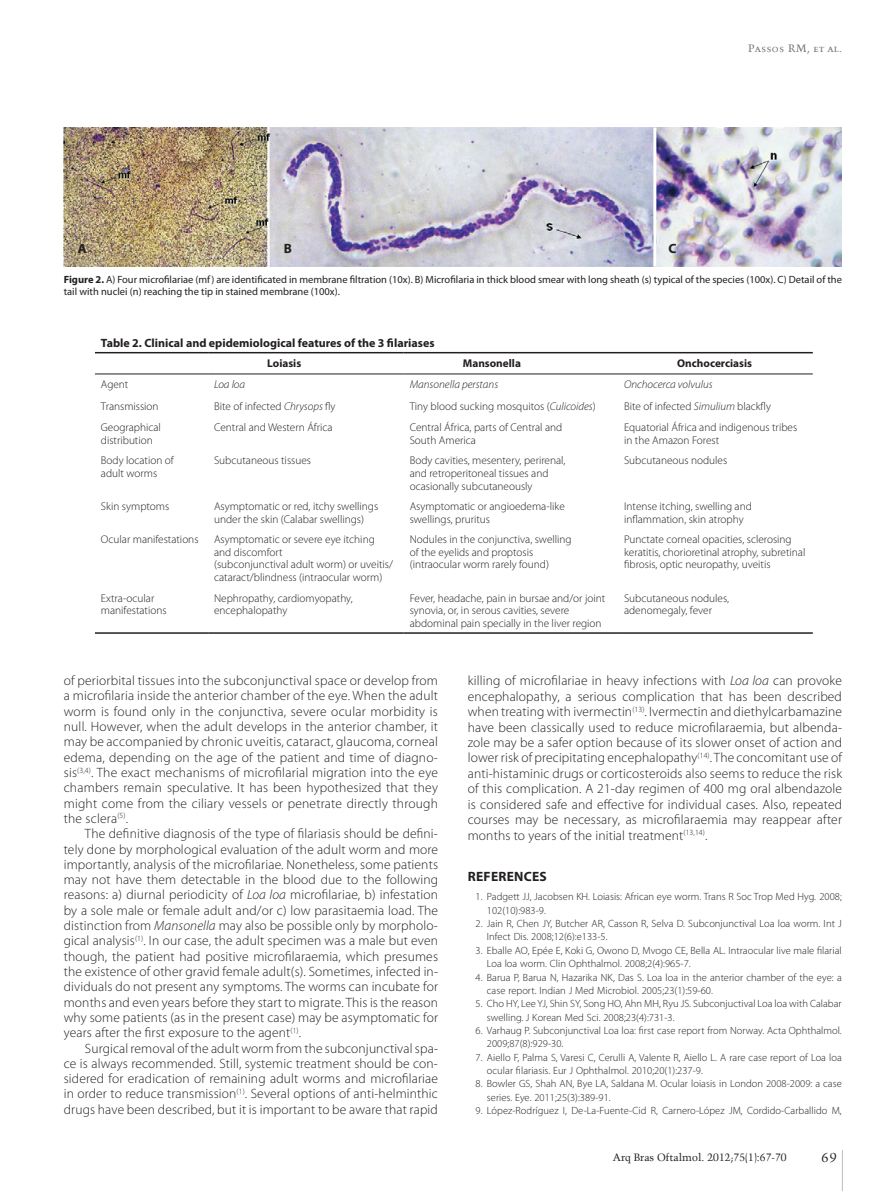
<style>
.page{position:relative;width:893px;height:1191px;background:#fff}
.page>*{position:absolute;margin:0;border:0;box-sizing:border-box;transform-origin:0 0}
.t1{font:300 13.5px/15.3px "Myriad Pro";letter-spacing:.01em;color:#231f20;text-align:justify}
.t2{font:700 13.5px "Myriad Pro";letter-spacing:.02em;color:#231f20}
.t3{font:12.75px "Trump Mediaeval LT Std";color:#231f20}
.t4{font:700 12px "Myriad Pro";color:#231f20}
.t5{font:300 11.25px/12.8px "Myriad Pro";color:#231f20}
.t6{font:italic 300 11.25px "Myriad Pro";color:#231f20}
.t7{font:700 11.25px "Myriad Pro";color:#231f20}
.t8{font:300 10.5px/13.4px "Myriad Pro";letter-spacing:.005em;color:#231f20}
.t9{font:10.5px/12px "Myriad Pro";color:#231f20}
.t10{font:10.5px "Trump Mediaeval LT Std";color:#231f20}
.t11{font:10.5px "Trump Mediaeval LT Std";letter-spacing:.05em;color:#6c6d70}
.s1{font-weight:700}
.s2{font-style:italic}
</style>
<div class="page">
<hr style="left:842px;top:1150px;width:1px;height:41px;background:#bcbdc0">
<img style="left:64px;top:128px;width:777px;height:139px">
<hr style="left:653px;top:128px;width:3px;height:139px;background:#fff">
<hr style="left:95px;top:373px;width:113px;height:1px;background:#231f20">
<hr style="left:208px;top:373px;width:196px;height:1px;background:#231f20">
<hr style="left:404px;top:373px;width:214px;height:1px;background:#231f20">
<hr style="left:618px;top:373px;width:195px;height:1px;background:#231f20">
<hr style="left:95px;top:632px;width:113px;height:2px;background:#231f20">
<hr style="left:208px;top:632px;width:196px;height:2px;background:#231f20">
<hr style="left:404px;top:632px;width:214px;height:2px;background:#231f20">
<hr style="left:618px;top:632px;width:195px;height:2px;background:#231f20">
<hr style="left:95px;top:352px;width:113px;height:1px;background:#231f20">
<hr style="left:208px;top:352px;width:196px;height:1px;background:#231f20">
<hr style="left:404px;top:352px;width:214px;height:1px;background:#231f20">
<hr style="left:618px;top:352px;width:195px;height:1px;background:#231f20">
<p class="t11" style="left:748px;top:42px;width:95px">Passos RM, et al.</p>
<p class="t2" style="left:78px;top:240px;width:10px">A</p>
<p class="t2" style="left:284px;top:240px;width:10px">B</p>
<p class="t2" style="left:668px;top:240px;width:10px">C</p>
<p class="t9" style="left:64px;top:274px;width:780px"><span class="s1">Figure 2.</span> A) Four microfilariae (mf) are identificated in membrane filtration (10x). B) Microfilaria in thick blood smear with long sheath (s) typical of the species (100x). C) Detail of the tail with nuclei (n) reaching the tip in stained membrane (100x).</p>
<p class="t4" style="left:101px;top:335px;width:335px">Table 2. Clinical and epidemiological features of the 3 filariases</p>
<p class="t7" style="left:267px;top:356px;width:36px">Loiasis</p>
<p class="t7" style="left:463px;top:356px;width:60px">Mansonella</p>
<p class="t7" style="left:677px;top:356px;width:76px">Onchocerciasis</p>
<p class="t5" style="left:101px;top:378px;width:29px">Agent</p>
<p class="t6" style="left:214px;top:379px;width:33px">Loa loa</p>
<p class="t6" style="left:410px;top:379px;width:90px">Mansonella perstans</p>
<p class="t6" style="left:624px;top:379px;width:90px">Onchocerca volvulus</p>
<p class="t5" style="left:101px;top:400px;width:59px">Transmission</p>
<p class="t5" style="left:214px;top:400px;width:123px">Bite of infected <span class="s2">Chrysops</span> fly</p>
<p class="t5" style="left:410px;top:400px;width:188px">Tiny blood sucking mosquitos (<span class="s2">Culicoides</span>)</p>
<p class="t5" style="left:624px;top:400px;width:148px">Bite of infected <span class="s2">Simulium</span> blackfly</p>
<p class="t5" style="left:101px;top:421px;width:62px">Geographical distribution</p>
<p class="t5" style="left:214px;top:421px;width:120px">Central and Western África</p>
<p class="t5" style="left:410px;top:421px;width:154px">Central África, parts of Central and<br>South America</p>
<p class="t5" style="left:624px;top:421px;width:175px">Equatorial África and indigenous tribes in the Amazon Forest</p>
<p class="t5" style="left:101px;top:454px;width:74px">Body location of adult worms</p>
<p class="t5" style="left:214px;top:454px;width:98px">Subcutaneous tissues</p>
<p class="t5" style="left:410px;top:454px;width:157px">Body cavities, mesentery, perirenal, and retroperitoneal tissues and ocasionally subcutaneously</p>
<p class="t5" style="left:624px;top:454px;width:105px">Subcutaneous nodules</p>
<p class="t5" style="left:101px;top:500px;width:70px">Skin symptoms</p>
<p class="t5" style="left:214px;top:500px;width:166px">Asymptomatic or red, itchy swellings under the skin (Calabar swellings)</p>
<p class="t5" style="left:410px;top:500px;width:157px">Asymptomatic or angioedema-like swellings, pruritus</p>
<p class="t5" style="left:624px;top:500px;width:129px">Intense itching, swelling and inflammation, skin atrophy</p>
<p class="t5" style="left:101px;top:533px;width:99px">Ocular manifestations</p>
<p class="t5" style="left:214px;top:533px;width:180px">Asymptomatic or severe eye itching and discomfort<br>(subconjunctival adult worm) or uveitis/ cataract/blindness (intraocular worm)</p>
<p class="t5" style="left:410px;top:533px;width:164px">Nodules in the conjunctiva, swelling of the eyelids and proptosis (intraocular worm rarely found)</p>
<p class="t5" style="left:624px;top:533px;width:183px">Punctate corneal opacities, sclerosing keratitis, chorioretinal atrophy, subretinal fibrosis, optic neuropathy, uveitis</p>
<p class="t5" style="left:101px;top:591px;width:67px">Extra-ocular manifestations</p>
<p class="t5" style="left:214px;top:591px;width:140px">Nephropathy, cardiomyopathy, encephalopathy</p>
<p class="t5" style="left:410px;top:591px;width:197px">Fever, headache, pain in bursae and/or joint synovia, or, in serous cavities, severe abdominal pain specially in the liver region</p>
<p class="t5" style="left:624px;top:591px;width:107px">Subcutaneous nodules, adenomegaly, fever</p>
<p class="t1" style="left:64px;top:673px;width:376px">of periorbital tissues into the subconjunctival space or develop from a microfilaria inside the anterior chamber of the eye. When the adult worm is found only in the conjunctiva, severe ocular morbidity is null. However, when the adult develops in the anterior chamber, it may be accompanied by chronic uveitis, cataract, glaucoma, corneal edema, depending on the age of the patient and time of diagno&shy;sis<sup>(3,4)</sup>. The exact mechanisms of microfilarial migration into the eye chambers remain speculative. It has been hypothesized that they might come from the ciliary vessels or penetrate directly through the sclera<sup>(5)</sup>.</p>
<p class="t1" style="left:64px;top:826px;width:376px;text-indent:21px">The definitive diagnosis of the type of filariasis should be defini&shy;tely done by morphological evaluation of the adult worm and more importantly, analysis of the microfilariae. Nonetheless, some patients may not have them detectable in the blood due to the following reasons: a) diurnal periodicity of <span class="s2">Loa loa</span> microfilariae, b) infestation by a sole male or female adult and/or c) low parasitaemia load. The distinction from <span class="s2">Mansonella</span> may also be possible only by morpholo&shy;gical analysis<sup>(1)</sup>. In our case, the adult specimen was a male but even though, the patient had positive microfilaraemia, which presumes the existence of other gravid female adult(s). Sometimes, infected in&shy;dividuals do not present any symptoms. The worms can incubate for months and even years before they start to migrate. This is the reason why some patients (as in the present case) may be asymptomatic for years after the first exposure to the agent<sup>(1)</sup>.</p>
<p class="t1" style="left:64px;top:1040px;width:376px;text-indent:21px">Surgical removal of the adult worm from the subconjunctival spa&shy;ce is always recommended. Still, systemic treatment should be con&shy;sidered for eradication of remaining adult worms and microfilariae in order to reduce transmission<sup>(1)</sup>. Several options of anti-helminthic drugs have been described, but it is important to be aware that rapid</p>
<p class="t1" style="left:468px;top:673px;width:376px">killing of microfilariae in heavy infections with <span class="s2">Loa loa</span> can provoke encephalopathy, a serious complication that has been described when treating with ivermectin<sup>(13)</sup>. Ivermectin and diethylcarbamazine have been classically used to reduce microfilaraemia, but albenda&shy;zole may be a safer option because of its slower onset of action and lower risk of precipitating encephalopathy<sup>(14)</sup>. The concomitant use of anti-histaminic drugs or corticosteroids also seems to reduce the risk of this complication. A 21-day regimen of 400 mg oral albendazole is considered safe and effective for individual cases. Also, repeated courses may be necessary, as microfilaraemia may reappear after months to years of the initial treatment<sup>(13,14)</sup>.</p>
<p class="t2" style="left:468px;top:867px;width:81px">REFERENCES</p>
<p class="t8" style="left:487px;top:890px;width:357px;text-indent:-11px">1. Padgett JJ, Jacobsen KH. Loiasis: African eye worm. Trans R Soc Trop Med Hyg<span class="s2">.</span> 2008;<br>102(10):983-9.</p>
<p class="t8" style="left:487px;top:917px;width:356px;text-indent:-11px">2. Jain R, Chen JY, Butcher AR, Casson R, Selva D. Subconjunctival Loa loa worm. Int J<br>Infect Dis. 2008;12(6):e133-5.</p>
<p class="t8" style="left:487px;top:943px;width:356px;text-indent:-11px">3. Eballe AO, Epée E, Koki G, Owono D, Mvogo CE, Bella AL. Intraocular live male filarial<br>Loa loa worm. Clin Ophthalmol. 2008;2(4):965-7.</p>
<p class="t8" style="left:487px;top:970px;width:356px;text-indent:-11px">4. Barua P, Barua N, Hazarika NK, Das S. Loa loa in the anterior chamber of the eye: a case report. Indian J Med Microbiol. 2005;23(1):59-60.</p>
<p class="t8" style="left:487px;top:997px;width:356px;text-indent:-11px">5. Cho HY, Lee YJ, Shin SY, Song HO, Ahn MH, Ryu JS. Subconjuctival Loa loa with Calabar swelling. J Korean Med Sci. 2008;23(4):731-3.</p>
<p class="t8" style="left:487px;top:1024px;width:356px;text-indent:-11px">6. Varhaug P. Subconjunctival Loa loa: first case report from Norway. Acta Ophthalmol.<br>2009;87(8):929-30.</p>
<p class="t8" style="left:487px;top:1050px;width:356px;text-indent:-11px">7. Aiello F, Palma S, Varesi C, Cerulli A, Valente R, Aiello L. A rare case report of Loa loa ocular filariasis. Eur J Ophthalmol. 2010;20(1):237-9.</p>
<p class="t8" style="left:487px;top:1077px;width:356px;text-indent:-11px">8. Bowler GS, Shah AN, Bye LA, Saldana M. Ocular loiasis in London 2008-2009: a case series. Eye. 2011;25(3):389-91.</p>
<p class="t8" style="left:476px;top:1104px;width:368px">9. López-Rodríguez I, De-La-Fuente-Cid R, Carnero-López JM, Cordido-Carballido M,</p>
<p class="t10" style="left:613px;top:1151px;width:175px">Arq Bras Oftalmol. 2012;75(1):67-70</p>
<p class="t3" style="left:821px;top:1149px;width:17px">69</p>
</div>
